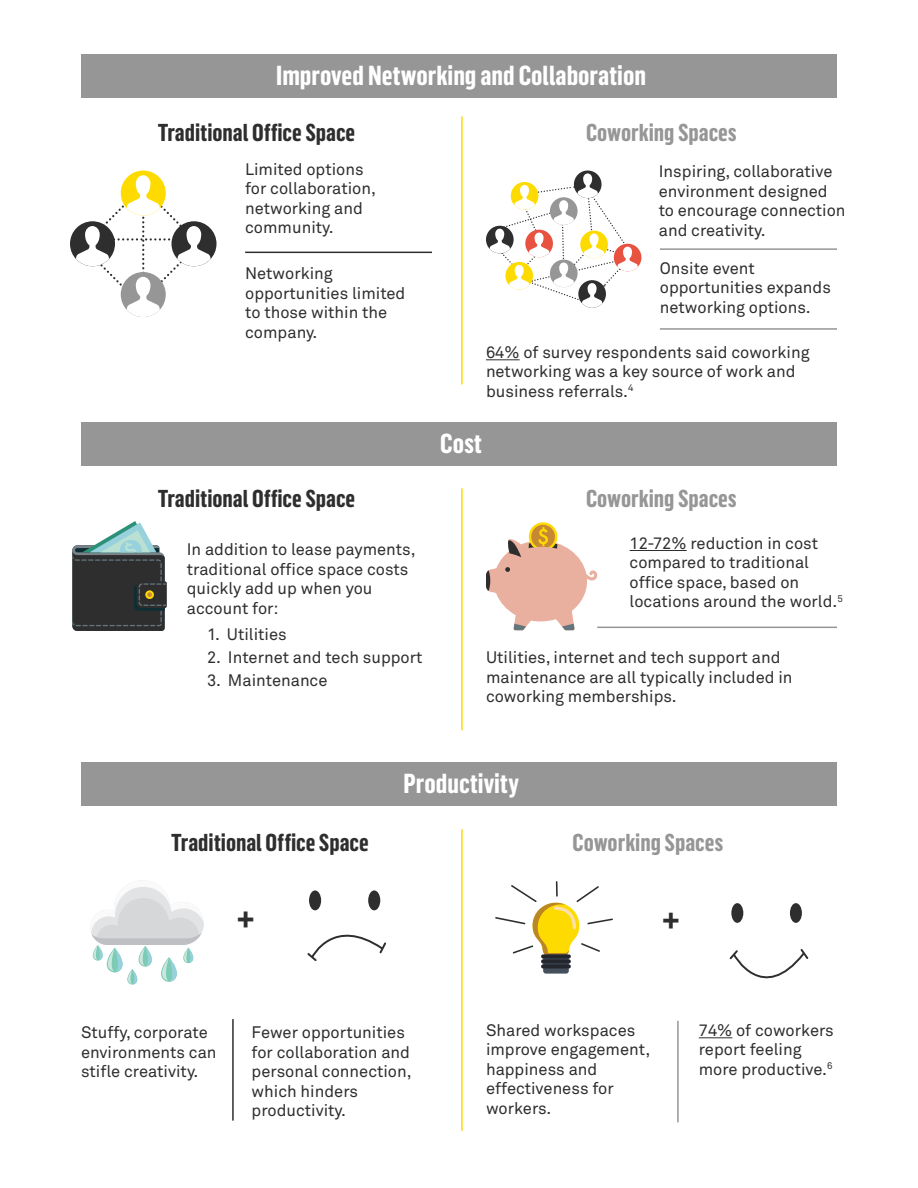
<style>
.page{position:relative;width:918px;height:1188px;background:#fff}
.page>*{position:absolute;margin:0;border:0;box-sizing:border-box;transform-origin:0 0}
.t1{font:700 42.45px "Flama Condensed";color:#2f2e2e}
.t2{font:700 42px "Flama Condensed";color:#2f2e2e}
.t3{font:700 27px "Flama Condensed";color:#fff}
.t4{font:700 24px "Flama Condensed";color:#2f2e2e}
.t5{font:700 24px "Flama Condensed";color:#979696}
.t6{font:16.5px/19.5px "Akkurat Pro";color:#2f2e2e}
</style>
<div class="page">
<div style="left:81px;top:54px;width:756px;height:43px;background:#979696"></div>
<div style="left:81px;top:422px;width:756px;height:43px;background:#979696"></div>
<div style="left:81px;top:763px;width:756px;height:43px;background:#979696"></div>
<hr style="left:461px;top:116px;width:2px;height:268px;background:#fedb00">
<hr style="left:461px;top:488px;width:2px;height:242px;background:#fedb00">
<div style="left:574px;top:171px;width:28px;height:27px;background:#2f2e2e;border-radius:50%"></div>
<div style="left:614px;top:244px;width:27px;height:27px;background:#e85240;border-radius:50%"></div>
<div style="left:486px;top:226px;width:28px;height:27px;background:#2f2e2e;border-radius:50%"></div>
<svg style="left:490px;top:173px;width:148px;height:135px"></svg>
<svg style="left:172px;top:221px;width:45px;height:45px"></svg>
<div style="left:70px;top:221px;width:45px;height:45px;background:#2f2e2e;border-radius:50%"></div>
<div style="left:121px;top:171px;width:45px;height:45px;background:#fedb00;border-radius:50%"></div>
<svg style="left:76px;top:175px;width:135px;height:142px"></svg>
<hr style="left:630px;top:550px;width:57px;height:1px;background:#2f2e2e">
<hr style="left:486px;top:359px;width:34px;height:1px;background:#2f2e2e">
<svg style="left:529px;top:522px;width:28px;height:29px"></svg>
<div style="left:531px;top:525px;width:24px;height:23px;background:#c68833;border-radius:50%"></div>
<svg style="left:486px;top:527px;width:112px;height:103px"></svg>
<svg style="left:72px;top:521px;width:95px;height:110px"></svg>
<hr style="left:461px;top:829px;width:2px;height:302px;background:#fedb00">
<hr style="left:699px;top:1037px;width:33px;height:1px;background:#2f2e2e">
<svg style="left:90px;top:880px;width:114px;height:105px"></svg>
<svg style="left:307px;top:934px;width:79px;height:27px"></svg>
<div style="left:309px;top:890px;width:12px;height:20px;background:#2f2e2e;border-radius:50%"></div>
<div style="left:368px;top:890px;width:12px;height:20px;background:#2f2e2e;border-radius:50%"></div>
<svg style="left:729px;top:949px;width:80px;height:30px"></svg>
<div style="left:731px;top:903px;width:12px;height:20px;background:#2f2e2e;border-radius:50%"></div>
<div style="left:790px;top:903px;width:12px;height:20px;background:#2f2e2e;border-radius:50%"></div>
<div style="left:543px;top:954px;width:26px;height:20px;background:linear-gradient(to right,#3d4551,#3d4651);border-radius:3px"></div>
<hr style="left:541px;top:954px;width:30px;height:4px;background:#24262e;border-radius:2px">
<svg style="left:541px;top:959px;width:30px;height:4px"></svg>
<svg style="left:541px;top:964px;width:30px;height:4px"></svg>
<svg style="left:495px;top:882px;width:118px;height:75px"></svg>
<hr style="left:232px;top:1019px;width:2px;height:102px;background:#2f2e2e">
<hr style="left:245px;top:252px;width:187px;height:1px;background:#2f2e2e">
<hr style="left:677px;top:1021px;width:2px;height:101px;background:#979696">
<hr style="left:597px;top:627px;width:240px;height:1px;background:#979696">
<hr style="left:660px;top:248px;width:177px;height:2px;background:#979696">
<hr style="left:660px;top:328px;width:177px;height:2px;background:#979696">
<p class="t3" style="left:276px;top:58px;width:371px">Improved Networking and Collaboration</p>
<p class="t4" style="left:158px;top:118px;width:199px">Traditional Office Space</p>
<p class="t5" style="left:586px;top:118px;width:152px">Coworking Spaces</p>
<p class="t6" style="left:245px;top:160px;width:132px">Limited options for collaboration, networking and community.</p>
<p class="t6" style="left:659px;top:162px;width:188px">Inspiring, collaborative environment designed to encourage connection and creativity.</p>
<p class="t6" style="left:245px;top:264px;width:162px">Networking opportunities limited to those within the company.</p>
<p class="t6" style="left:660px;top:259px;width:173px">Onsite event opportunities expands networking options.</p>
<p class="t6" style="left:486px;top:343px;width:325px">64% of survey respondents said coworking networking was a key source of work and business referrals.<sup>4</sup></p>
<p class="t4" style="left:158px;top:483px;width:199px">Traditional Office Space</p>
<p class="t6" style="left:187px;top:540px;width:230px">In addition to lease payments, traditional office space costs quickly add up when you account for:</p>
<p class="t6" style="left:207px;top:625px;width:81px">1. Utilities</p>
<p class="t6" style="left:207px;top:648px;width:217px">2. Internet and tech support</p>
<p class="t6" style="left:207px;top:671px;width:122px">3. Maintenance</p>
<p class="t3" style="left:440px;top:426px;width:43px">Cost</p>
<p class="t5" style="left:586px;top:483px;width:152px">Coworking Spaces</p>
<p class="t6" style="left:630px;top:534px;width:215px">12-72% reduction in cost compared to traditional office space, based on locations around the world.<sup>5</sup></p>
<p class="t6" style="left:486px;top:648px;width:308px">Utilities, internet and tech support and maintenance are all typically included in coworking memberships.</p>
<p class="t3" style="left:403px;top:767px;width:117px">Productivity</p>
<p class="t4" style="left:171px;top:828px;width:199px">Traditional Office Space</p>
<p class="t5" style="left:573px;top:828px;width:152px">Coworking Spaces</p>
<p class="t1" style="left:236px;top:891px;width:20px">+</p>
<p class="t2" style="left:662px;top:893px;width:20px">+</p>
<p class="t6" style="left:252px;top:1023px;width:161px">Fewer opportunities for collaboration and personal connection, which hinders productivity.</p>
<p class="t6" style="left:699px;top:1021px;width:137px">74% of coworkers report feeling more productive.<sup>6</sup></p>
<p class="t6" style="left:81px;top:1023px;width:137px">Stuffy, corporate environments can stifle creativity.</p>
<p class="t6" style="left:486px;top:1021px;width:166px">Shared workspaces improve engagement, happiness and effectiveness for workers.</p>
</div>
